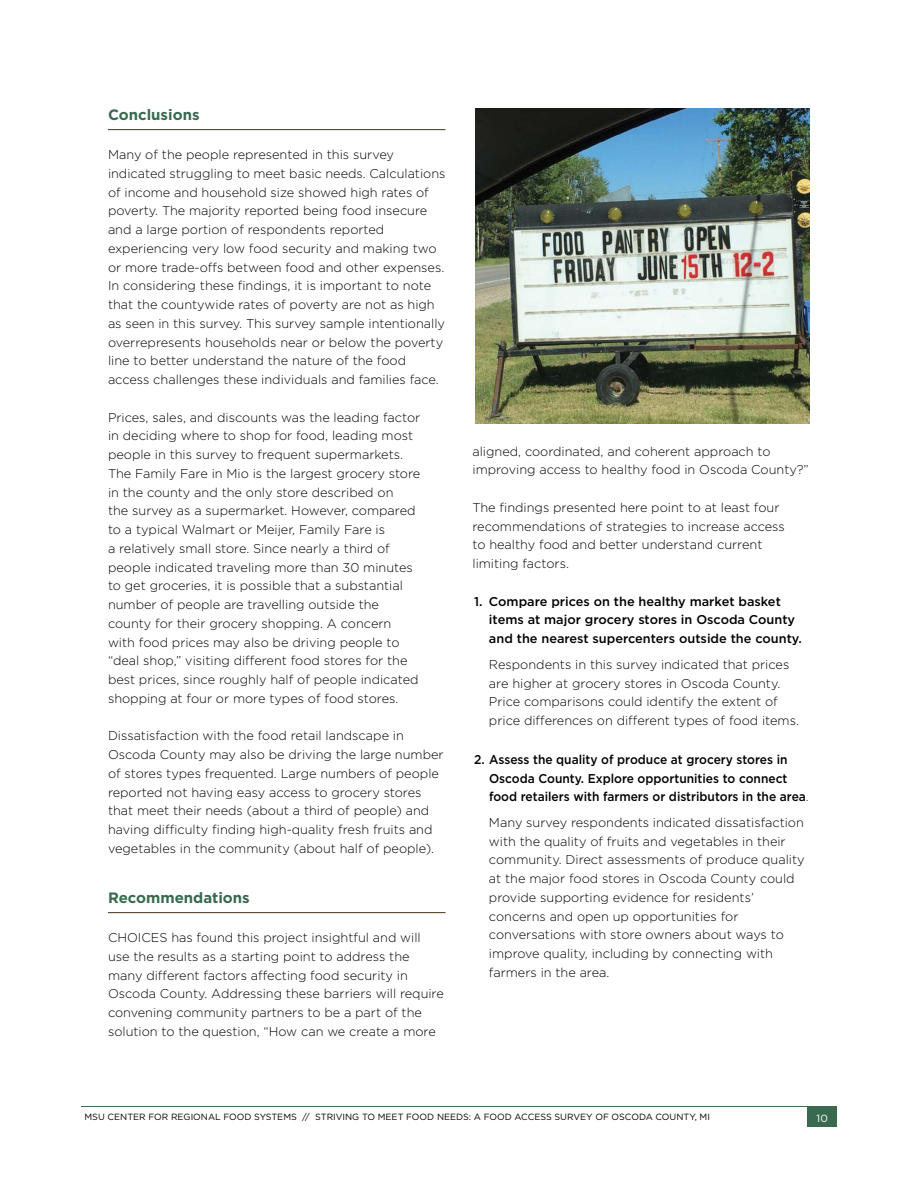
<style>
.page{position:relative;width:918px;height:1188px;background:#fff}
.page>*{position:absolute;margin:0;border:0;box-sizing:border-box;transform-origin:0 0}
.t1{font:700 15px "Gotham";color:#396a4f}
.t2{font:300 12.75px/18.8px "Gotham";color:#000}
.t3{font:500 12.75px/18.8px "Gotham";color:#000;scale:.94 1}
.t4{font:500 12.75px/18.8px "Gotham";color:#000}
.t5{font:10.5px "Gotham";color:#fff}
.t6{font:9px "Gotham";color:#000}
.s1{font-weight:300}
</style>
<div class="page">
<hr style="left:108px;top:129px;width:338px;height:1px;background:#473316">
<hr style="left:108px;top:912px;width:338px;height:1px;background:#473316">
<img style="left:476px;top:108px;width:334px;height:315px">
<hr style="left:81px;top:1106px;width:756px;height:1px;background:#396a4f">
<div style="left:807px;top:1107px;width:30px;height:20px;background:#396a4f"></div>
<p class="t1" style="left:108px;top:105px;width:93px">Conclusions</p>
<p class="t2" style="left:108px;top:145px;width:339px">Many of the people represented in this survey indicated struggling to meet basic needs. Calculations of income and household size showed high rates of poverty. The majority reported being food insecure and a large portion of respondents reported experiencing very low food security and making two or more trade-offs between food and other expenses.<br>In considering these findings, it is important to note that the countywide rates of poverty are not as high as seen in this survey. This survey sample intentionally overrepresents households near or below the poverty line to better understand the nature of the food access challenges these individuals and families face.</p>
<p class="t2" style="left:108px;top:407px;width:314px">Prices, sales, and discounts was the leading factor in deciding where to shop for food, leading most people in this survey to frequent supermarkets.<br>The Family Fare in Mio is the largest grocery store in the county and the only store described on<br>the survey as a supermarket. However, compared to a typical Walmart or Meijer, Family Fare is<br>a relatively small store. Since nearly a third of people indicated traveling more than 30 minutes to get groceries, it is possible that a substantial number of people are travelling outside the county for their grocery shopping. A concern with food prices may also be driving people to “deal shop,” visiting different food stores for the best prices, since roughly half of people indicated shopping at four or more types of food stores.</p>
<p class="t2" style="left:108px;top:726px;width:337px">Dissatisfaction with the food retail landscape in Oscoda County may also be driving the large number of stores types frequented. Large numbers of people reported not having easy access to grocery stores that meet their needs (about a third of people) and having difficulty finding high-quality fresh fruits and vegetables in the community (about half of people).</p>
<p class="t1" style="left:108px;top:888px;width:143px">Recommendations</p>
<p class="t2" style="left:108px;top:928px;width:337px">CHOICES has found this project insightful and will use the results as a starting point to address the many different factors affecting food security in Oscoda County. Addressing these barriers will require convening community partners to be a part of the solution to the question, “How can we create a more</p>
<p class="t2" style="left:472px;top:442px;width:338px">aligned, coordinated, and coherent approach to improving access to healthy food in Oscoda County?”</p>
<p class="t2" style="left:472px;top:498px;width:314px">The findings presented here point to at least four recommendations of strategies to increase access to healthy food and better understand current limiting factors.</p>
<p class="t4" style="left:489px;top:592px;width:314px;text-indent:-15px">1. Compare prices on the healthy market basket items at major grocery stores in Oscoda County and the nearest supercenters outside the county.</p>
<p class="t2" style="left:489px;top:655px;width:312px">Respondents in this survey indicated that prices are higher at grocery stores in Oscoda County.<br>Price comparisons could identify the extent of price differences on different types of food items.</p>
<p class="t3" style="left:489px;top:750px;width:342px;text-indent:-15px">2. Assess the quality of produce at grocery stores in<br>Oscoda County. Explore opportunities to connect food retailers with farmers or distributors in the area<span class="s1">.</span></p>
<p class="t2" style="left:489px;top:813px;width:317px">Many survey respondents indicated dissatisfaction with the quality of fruits and vegetables in their community. Direct assessments of produce quality at the major food stores in Oscoda County could provide supporting evidence for residents’ concerns and open up opportunities for conversations with store owners about ways to improve quality, including by connecting with farmers in the area.</p>
<p class="t6" style="left:85px;top:1111px;width:627px">MSU CENTER FOR REGIONAL FOOD SYSTEMS // STRIVING TO MEET FOOD NEEDS: A FOOD ACCESS SURVEY OF OSCODA COUNTY, MI</p>
<p class="t5" style="left:817px;top:1111px;width:13px">10</p>
</div>
